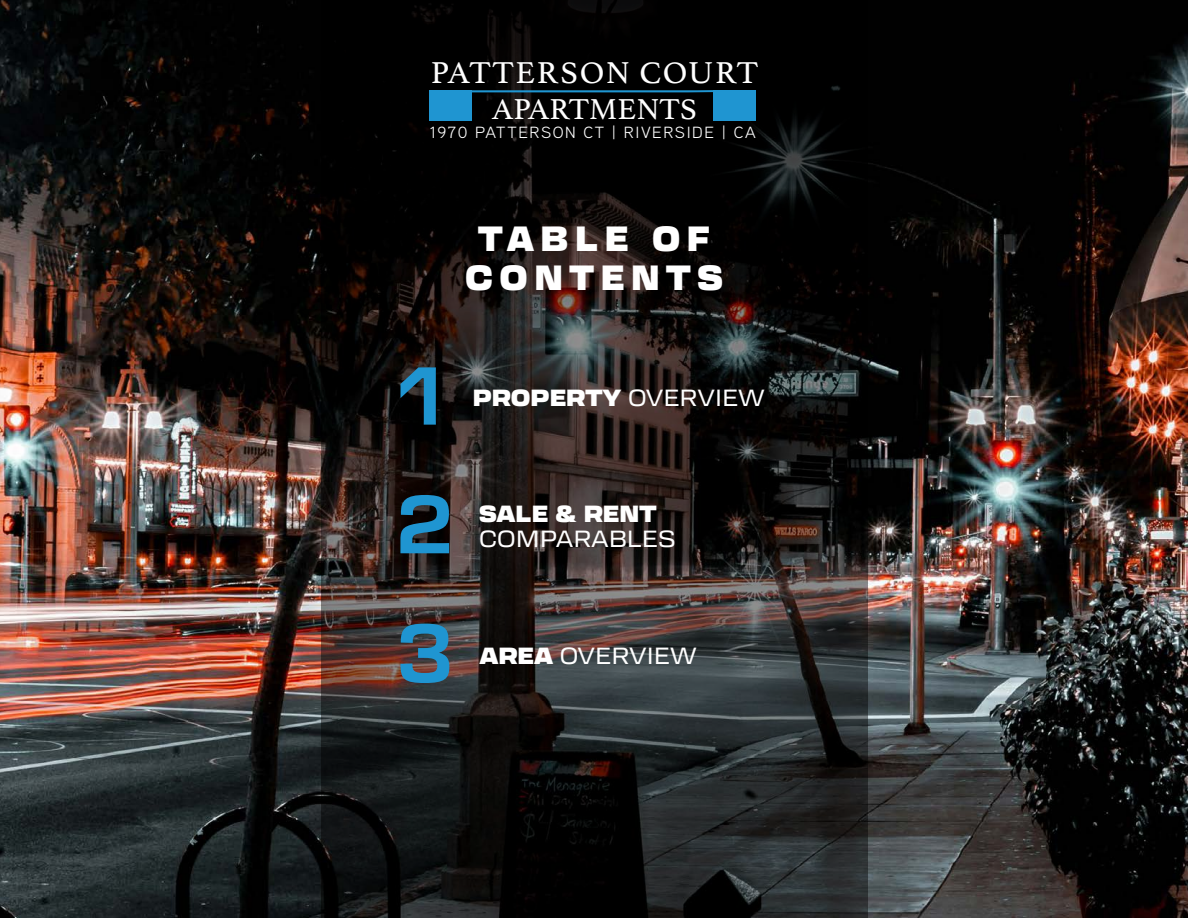
<style>
.page{position:relative;width:1188px;height:918px;background:#fff}
.page>*{position:absolute;margin:0;border:0;box-sizing:border-box;transform-origin:0 0}
.Confidential_Disclaimer{font:900 34.5px/39px "Transducer";letter-spacing:.19em;color:#fff;text-align:center}
.subheader{font:31.65px "Athelas";letter-spacing:.05em;color:#fff;scale:1.04 1}
.subheader-2{font:30.3px "Athelas";color:#fff;scale:1.04 1}
.subheader-3{font:23.1px/25.5px "Transducer";color:#fff;scale:1.04 1}
.subheader-4{font:900 23.1px "Transducer";color:#fff;scale:1.04 1}
.subheader-5{font:16.2px "Aaux Next";letter-spacing:.09em;color:#fff;scale:1.04 1}
.s1{font-weight:400}
.s2{font-weight:900}
</style>
<div class="page">
<img style="left:0;top:0;width:1188px;height:918px">
<svg style="left:321px;top:322px;width:546px;height:596px;background:#262323"></svg>
<svg style="left:401px;top:367px;width:35px;height:58px;background:#18506d"></svg>
<svg style="left:400px;top:495px;width:49px;height:58px;background:#195e81"></svg>
<svg style="left:400px;top:624px;width:49px;height:59px;background:#366f8f"></svg>
<svg style="left:321px;top:0;width:546px;height:322px;background:#070605"></svg>
<svg style="left:429px;top:90px;width:328px;height:3px"></svg>
<div style="left:714px;top:90px;width:42px;height:30px;background:#1f95d1"></div>
<div style="left:430px;top:90px;width:42px;height:30px;background:#1f95d1"></div>
<p class="subheader" style="left:431px;top:47px;width:316px">PATTERSON COURT</p>
<p class="subheader-2" style="left:492px;top:84px;width:199px">APARTMENTS</p>
<p class="subheader-5" style="left:430px;top:121px;width:315px">1970 PATTERSON CT | RIVERSIDE | CA</p>
<p class="Confidential_Disclaimer" style="left:465px;top:216px;width:259px">TABLE OF<br>CONTENTS</p>
<p class="subheader-4" style="left:473px;top:380px;width:283px">PROPERTY <span class="s1">OVERVIEW</span></p>
<p class="subheader-3" style="left:479px;top:500px;width:191px"><span class="s2">SALE &amp; RENT<br></span>COMPARABLES</p>
<p class="subheader-3" style="left:479px;top:641px;width:210px"><span class="s2">AREA</span> OVERVIEW</p>
</div>
